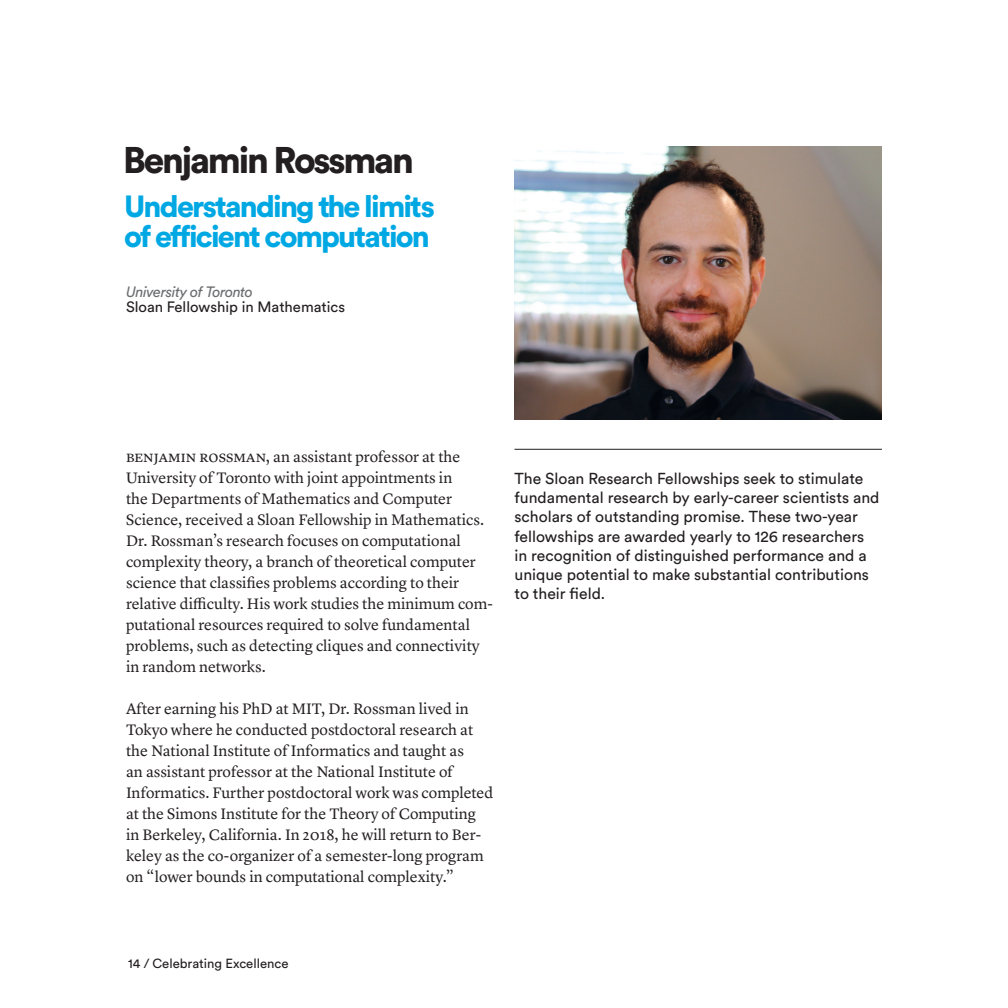
<style>
.page{position:relative;width:1008px;height:1008px;background:#fff}
.page>*{position:absolute;margin:0;border:0;box-sizing:border-box;transform-origin:0 0}
.Recipient_Name{font:900 36.75px "Circular Std";letter-spacing:-.06em;color:#231f20}
.Recipient_Name-2{font:900 30.28px/30.3px "Circular Std";letter-spacing:-.06em;color:#00a8e3}
.Body_Copy{font:15.75px/21px "Lyon Text";color:#231f20}
.t1{font:15.75px/19.2px "Circular Std";color:#231f20}
.Sections_Headers{font:14.88px "Circular Std";color:#231f20}
.Sections_Headers-2{font:italic 14.88px "Circular Std";letter-spacing:-.03em;color:#6c6d70}
.t2{font:13.12px "Circular Std";color:#231f20}
</style>
<div class="page">
<img style="left:514px;top:147px;width:368px;height:273px">
<hr style="left:514px;top:449px;width:368px;height:1px;background:#231f20">
<p class="Recipient_Name" style="left:123px;top:136px;width:292px">Benjamin Rossman</p>
<p class="Recipient_Name-2" style="left:124px;top:190px;width:312px">Understanding the limits of efficient computation</p>
<p class="Sections_Headers-2" style="left:126px;top:282px;width:128px">University of Toronto</p>
<p class="Sections_Headers" style="left:126px;top:298px;width:221px">Sloan Fellowship in Mathematics</p>
<p class="Body_Copy" style="left:126px;top:445px;width:368px">benjamin rossman, an assistant professor at the University of Toronto with joint appointments in<br>the Departments of Mathematics and Computer Science, received a Sloan Fellowship in Mathematics.<br>Dr. Rossman’s research focuses on computational complexity theory, a branch of theoretical computer science that classifies problems according to their relative difficulty. His work studies the minimum com&shy;putational resources required to solve fundamental problems, such as detecting cliques and connectivity in random networks.</p>
<p class="Body_Copy" style="left:126px;top:697px;width:369px">After earning his PhD at MIT, Dr. Rossman lived in Tokyo where he conducted postdoctoral research at the National Institute of Informatics and taught as<br>an assistant professor at the National Institute of Informatics. Further postdoctoral work was completed at the Simons Institute for the Theory of Computing<br>in Berkeley, California. In 2018, he will return to Ber&shy;keley as the co-organizer of a semester-long program on “lower bounds in computational complexity.”</p>
<p class="t1" style="left:514px;top:469px;width:367px">The Sloan Research Fellowships seek to stimulate fundamental research by early-career scientists and scholars of outstanding promise. These two-year fellowships are awarded yearly to 126 researchers in recognition of distinguished performance and a unique potential to make substantial contributions to their field.</p>
<p class="t2" style="left:128px;top:955px;width:162px">14 / Celebrating Excellence</p>
</div>
